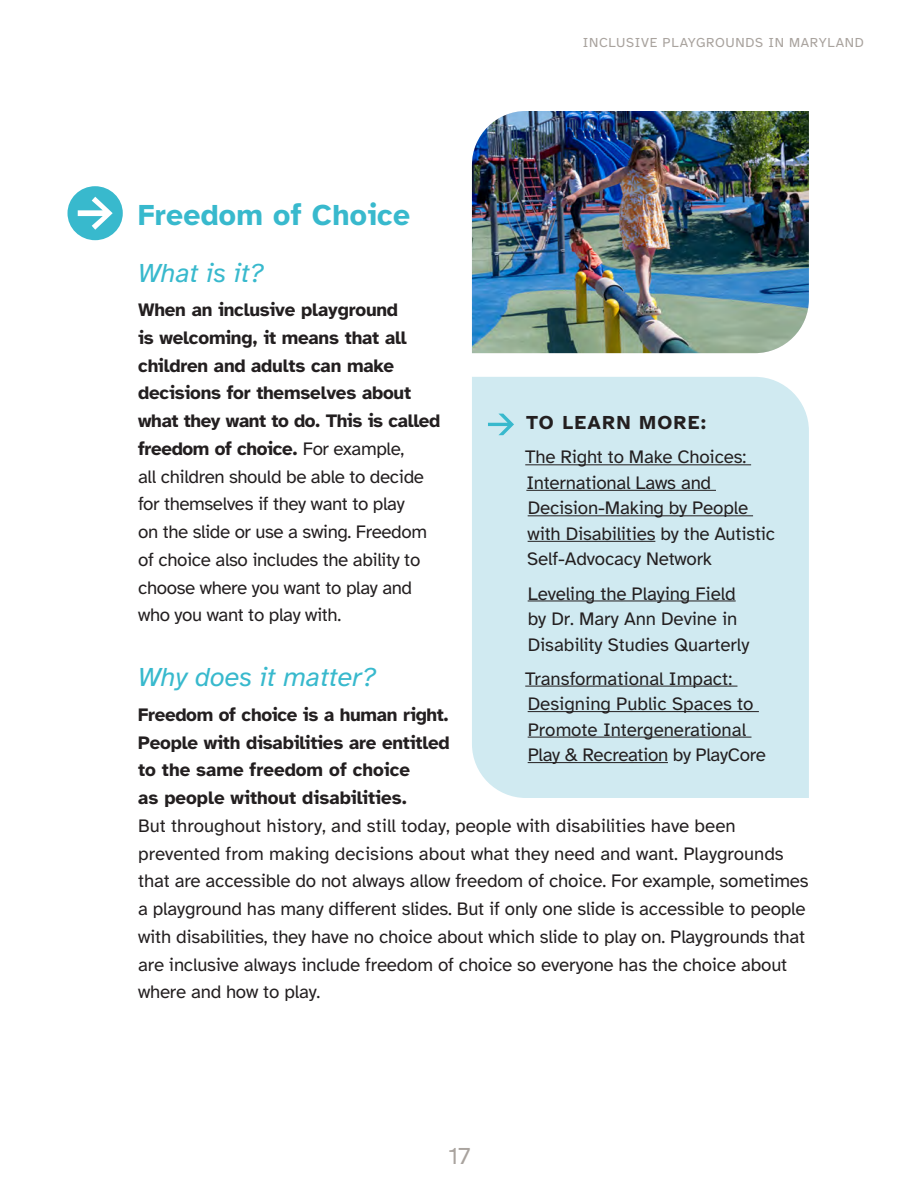
<style>
.page{position:relative;width:918px;height:1188px;background:#fff}
.page>*{position:absolute;margin:0;border:0;box-sizing:border-box;transform-origin:0 0}
.t1{font:700 30px "Atkinson Hyperlegible";letter-spacing:.01em;color:#38b9cd}
.t2{font:italic 27px "Atkinson Hyperlegible";color:#38b9cd}
.t3{font:24px "Atkinson Hyperlegible";color:#a9a39e}
.t4{font:700 19.5px "Atkinson Hyperlegible";letter-spacing:.075em;color:#231f20}
.t5{font:18.75px/27.8px "Atkinson Hyperlegible";letter-spacing:-.01em;color:#231f20}
.t6{font:700 18.75px/27.8px "Atkinson Hyperlegible";letter-spacing:-.01em;color:#231f20}
.t7{font:13.5px "Atkinson Hyperlegible";letter-spacing:.05em;color:#a9a39e}
.s1{font-weight:700}
</style>
<div class="page">
<div style="left:68px;top:186px;width:55px;height:54px;background:#38b9cd;border-radius:50%"></div>
<svg style="left:78px;top:197px;width:35px;height:33px"></svg>
<div style="left:472px;top:377px;width:337px;height:421px;background:#d0eaf1"></div>
<hr style="left:525px;top:464px;width:226px;height:1px;background:#231f20">
<hr style="left:526px;top:490px;width:190px;height:1px;background:#231f20">
<hr style="left:528px;top:515px;width:225px;height:1px;background:#231f20">
<hr style="left:528px;top:541px;width:127px;height:1px;background:#231f20">
<hr style="left:528px;top:600px;width:208px;height:1px;background:#231f20">
<hr style="left:525px;top:686px;width:212px;height:1px;background:#231f20">
<hr style="left:528px;top:711px;width:231px;height:1px;background:#231f20">
<hr style="left:528px;top:737px;width:223px;height:1px;background:#231f20">
<hr style="left:528px;top:762px;width:140px;height:1px;background:#231f20">
<img style="left:472px;top:111px;width:337px;height:242px">
<svg style="left:488px;top:414px;width:26px;height:21px"></svg>
<p class="t7" style="left:583px;top:36px;width:283px">INCLUSIVE PLAYGROUNDS IN MARYLAND</p>
<h1 class="t1" style="left:138px;top:198px;width:273px">Freedom of Choice</h1>
<h2 class="t2" style="left:138px;top:258px;width:128px">What is it?</h2>
<p class="t5" style="left:138px;top:296px;width:304px"><span class="s1">When an inclusive playground<br>is welcoming, it means that all children and adults can make decisions for themselves about what they want to do. This is called freedom of choice.</span> For example,<br>all children should be able to decide for themselves if they want to play<br>on the slide or use a swing. Freedom of choice also includes the ability to choose where you want to play and who you want to play with.</p>
<h4 class="t4" style="left:526px;top:412px;width:182px">TO LEARN MORE:</h4>
<p class="t5" style="left:525px;top:445px;width:252px;line-height:25.5px">The Right to Make Choices:<br>International Laws and<br>Decision-Making by People with Disabilities by the Autistic<br>Self-Advocacy Network</p>
<p class="t5" style="left:528px;top:581px;width:223px;line-height:25.5px">Leveling the Playing Field by Dr. Mary Ann Devine in<br>Disability Studies Quarterly</p>
<p class="t5" style="left:525px;top:666px;width:242px;line-height:25.5px">Transformational Impact:<br>Designing Public Spaces to<br>Promote Intergenerational<br>Play &amp; Recreation by PlayCore</p>
<h2 class="t2" style="left:138px;top:662px;width:240px">Why does it matter?</h2>
<p class="t6" style="left:138px;top:701px;width:313px">Freedom of choice is a human right.<br>People with disabilities are entitled to the same freedom of choice<br>as people without disabilities.</p>
<p class="t5" style="left:138px;top:812px;width:672px">But throughout history, and still today, people with disabilities have been prevented from making decisions about what they need and want. Playgrounds that are accessible do not always allow freedom of choice. For example, sometimes a playground has many different slides. But if only one slide is accessible to people with disabilities, they have no choice about which slide to play on. Playgrounds that are inclusive always include freedom of choice so everyone has the choice about where and how to play.</p>
<p class="t3" style="left:448px;top:1142px;width:24px">17</p>
</div>
